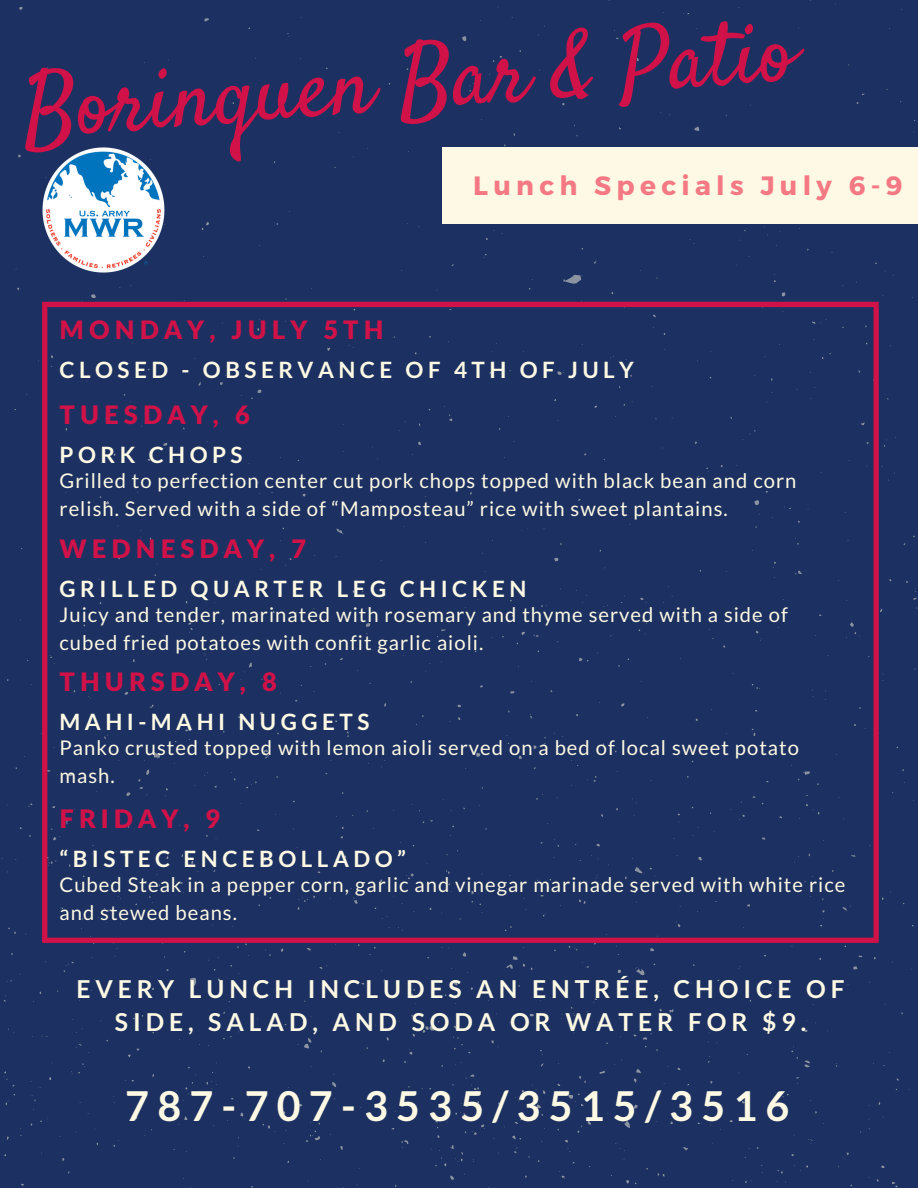
<style>
.page{position:relative;width:918px;height:1188px;background:#1c3161}
.page>*{position:absolute;margin:0;border:0;box-sizing:border-box;transform-origin:0 0}
.t1{font:90px "Satisfy";color:#d01248}
.t2{font:700 41.1px "Lato";letter-spacing:.2em;color:#fef9e4}
.t3{font:700 26.55px "Montserrat";letter-spacing:.2em;color:#f47984}
.t4{font:900 25.5px "Lato Latin";letter-spacing:.2em;color:#d01248}
.t5{font:700 24.6px/33.8px "Lato";letter-spacing:.2em;color:#fef9e4;text-align:center}
.t6{font:700 22.5px "Lato";letter-spacing:.2em;color:#fef9e4}
.t7{font:20.25px/28.2px "Lato";letter-spacing:.05em;color:#fef9e4}
</style>
<div class="page">
<div style="left:42px;top:302px;width:837px;height:641px;background:#1c3161"></div>
<div style="left:442px;top:148px;width:476px;height:75px;background:#fef9e4"></div>
<img style="left:42px;top:148px;width:123px;height:125px">
<p class="t1" style="left:19px;top:51px;width:776px;rotate:-4deg">Borinquen Bar &amp; Patio</p>
<p class="t3" style="left:473px;top:169px;width:431px">Lunch Specials July 6-9</p>
<p class="t4" style="left:60px;top:319px;width:326px">MONDAY, JULY 5TH</p>
<p class="t6" style="left:60px;top:356px;width:576px">CLOSED - OBSERVANCE OF 4TH OF JULY</p>
<p class="t4" style="left:60px;top:403px;width:192px">TUESDAY, 6</p>
<p class="t6" style="left:60px;top:441px;width:185px">PORK CHOPS</p>
<p class="t7" style="left:60px;top:466px;width:738px">Grilled to perfection center cut pork chops topped with black bean and corn relish. Served with a side of “Mamposteau” rice with sweet plantains.</p>
<p class="t4" style="left:60px;top:537px;width:248px">WEDNESDAY, 7</p>
<p class="t6" style="left:60px;top:575px;width:468px">GRILLED QUARTER LEG CHICKEN</p>
<p class="t7" style="left:60px;top:600px;width:730px">Juicy and tender, marinated with rosemary and thyme served with a side of cubed fried potatoes with confit garlic aioli.</p>
<p class="t4" style="left:60px;top:670px;width:219px">THURSDAY, 8</p>
<p class="t6" style="left:60px;top:708px;width:311px">MAHI-MAHI NUGGETS</p>
<p class="t7" style="left:60px;top:733px;width:741px">Panko crusted topped with lemon aioli served on a bed of local sweet potato mash.</p>
<p class="t4" style="left:60px;top:807px;width:162px">FRIDAY, 9</p>
<p class="t6" style="left:60px;top:845px;width:348px">“BISTEC ENCEBOLLADO”</p>
<p class="t7" style="left:60px;top:870px;width:787px">Cubed Steak in a pepper corn, garlic and vinegar marinade served with white rice and stewed beans.</p>
<p class="t5" style="left:76px;top:971px;width:770px">EVERY LUNCH INCLUDES AN ENTRÉE, CHOICE OF<br>SIDE, SALAD, AND SODA OR WATER FOR $9.</p>
<p class="t2" style="left:125px;top:1081px;width:666px">787-707-3535/3515/3516</p>
</div>
